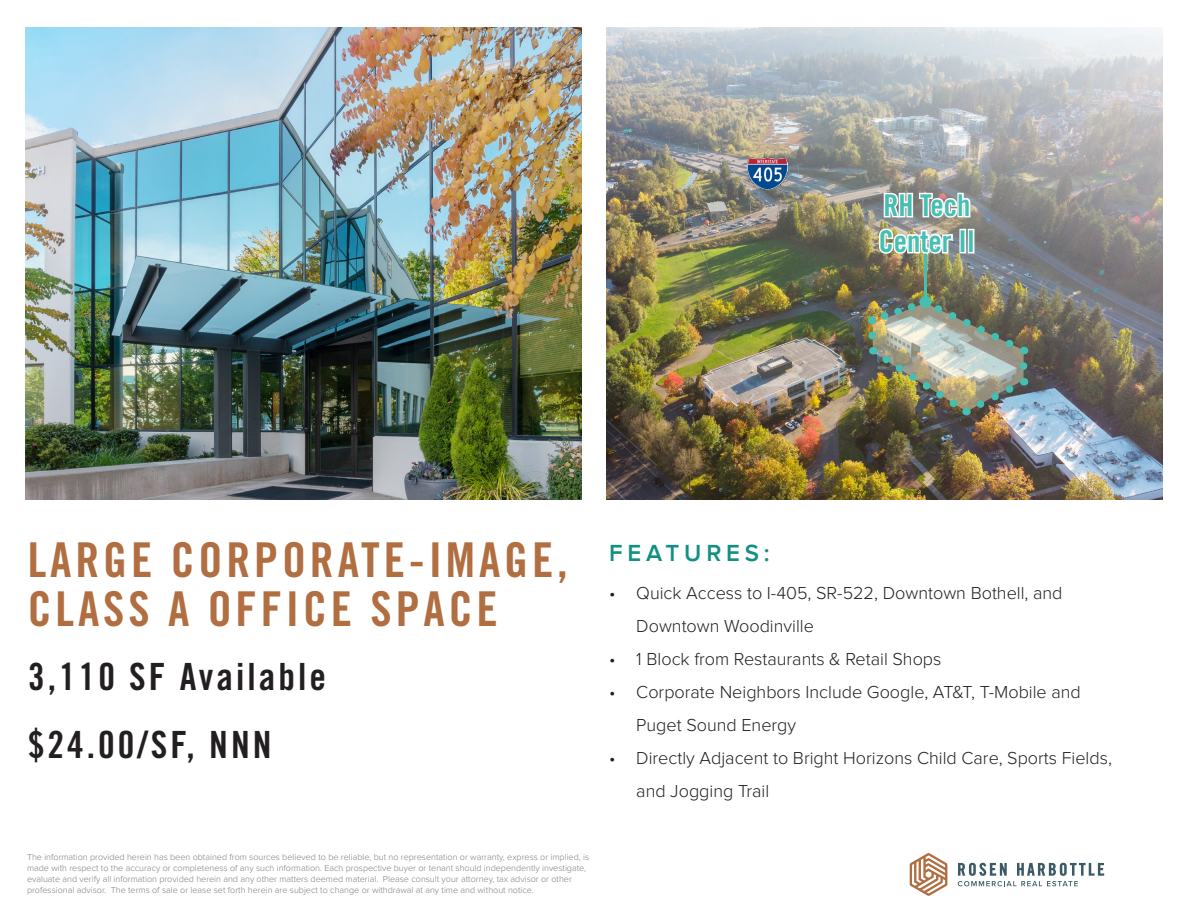
<style>
.page{position:relative;width:1188px;height:918px;background:#fff}
.page>*{position:absolute;margin:0;border:0;box-sizing:border-box;transform-origin:0 0}
.t1{font:48px "Trade Gothic LT Std Bd Cn 20";letter-spacing:.08em;color:#b06e41}
.t2{font:37.5px "Trade Gothic LT Std Bd Cn 20";letter-spacing:.08em;color:#231f20}
.t3{font:30px/36px "Trade Gothic LT Std Bd Cn 20";color:#44bfb2}
.t4{font:600 24px "Proxima Nova";letter-spacing:.2em;color:#148f85}
.t5{font:300 18px/33px "Proxima Nova";color:#231f20}
.t6{font:300 9px/10.8px "Proxima Nova";color:#808080}
</style>
<div class="page">
<svg style="left:958px;top:863px;width:146px;height:23px"></svg>
<svg style="left:910px;top:853px;width:37px;height:43px"></svg>
<img style="left:25px;top:27px;width:556px;height:473px">
<img style="left:607px;top:27px;width:556px;height:473px">
<img style="left:747px;top:157px;width:41px;height:33px">
<img style="left:868px;top:296px;width:159px;height:122px">
<hr style="left:924px;top:253px;width:3px;height:49px;background:#44bfb2">
<div style="left:920px;top:296px;width:12px;height:12px;background:#44bfb2;border-radius:50%"></div>
<svg style="left:882px;top:191px;width:90px;height:28px"></svg>
<svg style="left:877px;top:227px;width:77px;height:28px"></svg>
<div style="left:959px;top:229px;width:7px;height:24px;border:3px solid #fff"></div>
<div style="left:968px;top:229px;width:7px;height:24px;border:3px solid #fff"></div>
<p class="t3" style="left:879px;top:187px;width:98px">RH Tech<br>Center II</p>
<p class="t1" style="left:28px;top:530px;width:542px">LARGE CORPORATE-IMAGE,</p>
<p class="t1" style="left:28px;top:580px;width:472px">CLASS A OFFICE SPACE</p>
<p class="t2" style="left:28px;top:654px;width:300px">3,110 SF Available</p>
<p class="t2" style="left:28px;top:722px;width:245px">$24.00/SF, NNN</p>
<p class="t6" style="left:27px;top:852px;width:564px">The information provided herein has been obtained from sources believed to be reliable, but no representation or warranty, express or implied, is made with respect to the accuracy or completeness of any such information. Each prospective buyer or tenant should independently investigate, evaluate and verify all information provided herein and any other matters deemed material. Please consult your attorney, tax advisor or other professional advisor. The terms of sale or lease set forth herein are subject to change or withdrawal at any time and without notice.</p>
<p class="t4" style="left:609px;top:540px;width:162px">FEATURES:</p>
<p class="t5" style="left:636px;top:577px;width:428px;text-indent:-27px">• Quick Access to I-405, SR-522, Downtown Bothell, and<br>Downtown Woodinville</p>
<p class="t5" style="left:609px;top:643px;width:334px">• 1 Block from Restaurants &amp; Retail Shops</p>
<p class="t5" style="left:636px;top:676px;width:446px;text-indent:-27px">• Corporate Neighbors Include Google, AT&amp;T, T-Mobile and<br>Puget Sound Energy</p>
<p class="t5" style="left:636px;top:742px;width:477px;text-indent:-27px">• Directly Adjacent to Bright Horizons Child Care, Sports Fields, and Jogging Trail</p>
</div>
